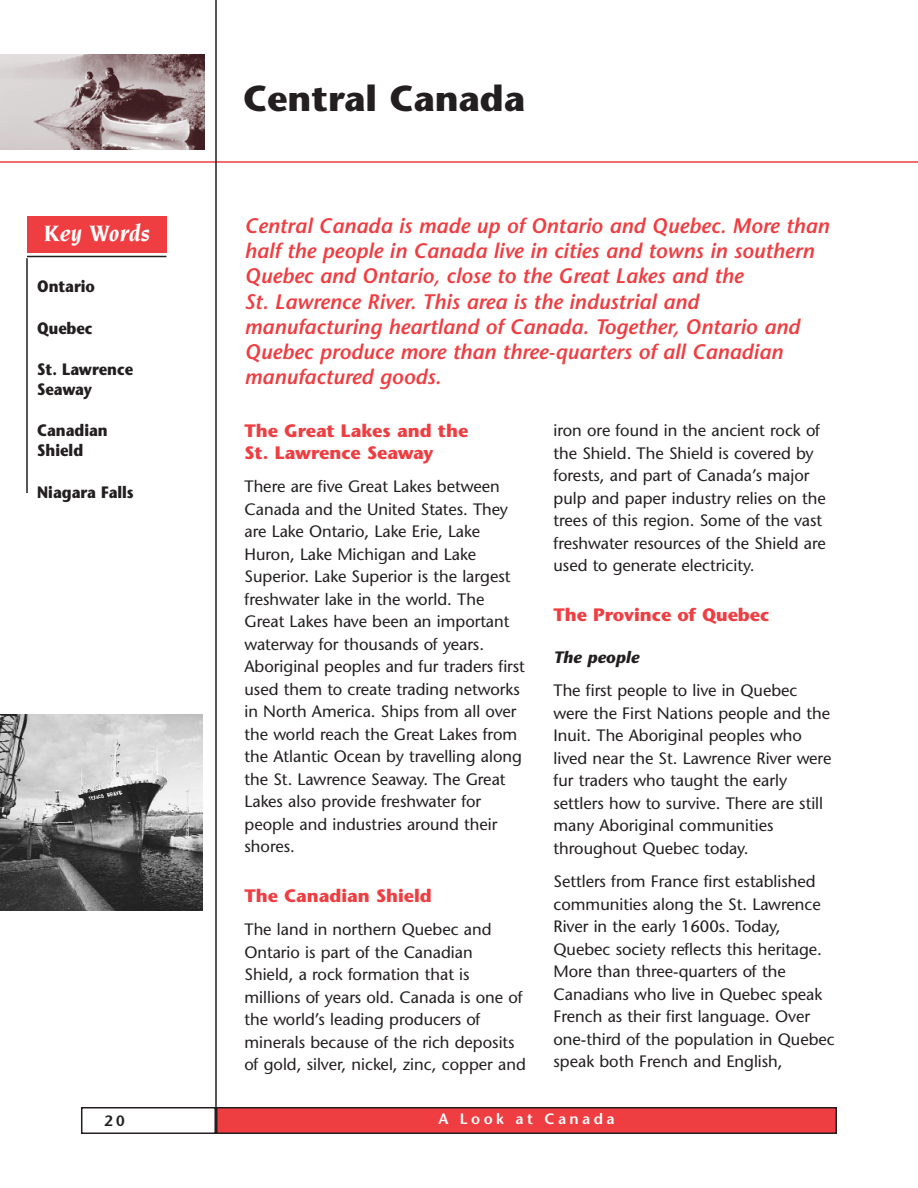
<style>
.page{position:relative;width:918px;height:1188px;background:#fff}
.page>*{position:absolute;margin:0;border:0;box-sizing:border-box;transform-origin:0 0}
.t1{font:700 36px "Stone Sans";color:#231f20}
.t2{font:italic 700 24px "Novarese";color:#fff}
.t3{font:italic 600 21px/25.2px "Stone Sans";color:#ef3e42}
.t4{font:700 18px/21.6px "Stone Sans";color:#ef3e42}
.t5{font:16.5px/22.5px "Stone Sans";color:#231f20}
.t6{font:700 16.5px/19.8px "Stone Sans";color:#231f20;scale:.9 1}
.t7{font:italic 700 16.5px "Stone Sans";color:#231f20}
.t8{font:600 15px "Stone Sans";letter-spacing:.23em;color:#fff}
.t9{font:600 15px "Stone Sans";color:#231f20}
</style>
<div class="page">
<hr style="left:0;top:161px;width:918px;height:2px;background:#ef3e42">
<hr style="left:215px;top:0;width:2px;height:1128px;background:#231f20">
<img style="left:0;top:54px;width:205px;height:96px">
<div style="left:27px;top:216px;width:140px;height:37px;background:#ef3e42"></div>
<hr style="left:27px;top:256px;width:139px;height:1px;background:#231f20">
<hr style="left:26px;top:258px;width:2px;height:235px;background:#231f20">
<img style="left:0;top:714px;width:202px;height:197px">
<div style="left:217px;top:1108px;width:619px;height:25px;background:#ef3e42"></div>
<div style="left:216px;top:1107px;width:621px;height:27px;border:2px solid #231f20"></div>
<div style="left:81px;top:1107px;width:135px;height:27px;border:2px solid #231f20"></div>
<h2 class="t2" style="left:44px;top:223px;width:108px">Key Words</h2>
<p class="t6" style="left:37px;top:278px;width:66px">Ontario</p>
<p class="t6" style="left:37px;top:320px;width:63px">Quebec</p>
<p class="t6" style="left:37px;top:361px;width:108px">St. Lawrence<br>Seaway</p>
<p class="t6" style="left:37px;top:422px;width:80px">Canadian<br>Shield</p>
<p class="t6" style="left:37px;top:484px;width:109px">Niagara Falls</p>
<h1 class="t1" style="left:243px;top:84px;width:284px">Central Canada</h1>
<p class="t3" style="left:244px;top:215px;width:586px">Central Canada is made up of Ontario and Quebec. More than half the people in Canada live in cities and towns in southern Quebec and Ontario, close to the Great Lakes and the<br>St. Lawrence River. This area is the industrial and manufacturing heartland of Canada. Together, Ontario and Quebec produce more than three-quarters of all Canadian manufactured goods.</p>
<p class="t4" style="left:244px;top:422px;width:226px">The Great Lakes and the<br>St. Lawrence Seaway</p>
<p class="t5" style="left:244px;top:477px;width:282px">There are five Great Lakes between Canada and the United States. They are Lake Ontario, Lake Erie, Lake Huron, Lake Michigan and Lake Superior. Lake Superior is the largest freshwater lake in the world. The Great Lakes have been an important waterway for thousands of years.<br>Aboriginal peoples and fur traders first used them to create trading networks in North America. Ships from all over the world reach the Great Lakes from the Atlantic Ocean by travelling along the St. Lawrence Seaway. The Great Lakes also provide freshwater for people and industries around their shores.</p>
<p class="t4" style="left:244px;top:887px;width:189px">The Canadian Shield</p>
<p class="t5" style="left:244px;top:920px;width:283px">The land in northern Quebec and Ontario is part of the Canadian Shield, a rock formation that is millions of years old. Canada is one of the world’s leading producers of minerals because of the rich deposits of gold, silver, nickel, zinc, copper and</p>
<p class="t5" style="left:554px;top:421px;width:274px">iron ore found in the ancient rock of the Shield. The Shield is covered by forests, and part of Canada’s major pulp and paper industry relies on the trees of this region. Some of the vast freshwater resources of the Shield are used to generate electricity.</p>
<p class="t4" style="left:554px;top:606px;width:217px">The Province of Quebec</p>
<p class="t7" style="left:554px;top:651px;width:87px">The people</p>
<p class="t5" style="left:554px;top:681px;width:279px">The first people to live in Quebec were the First Nations people and the Inuit. The Aboriginal peoples who lived near the St. Lawrence River were fur traders who taught the early settlers how to survive. There are still many Aboriginal communities throughout Quebec today.</p>
<p class="t5" style="left:554px;top:872px;width:283px">Settlers from France first established communities along the St. Lawrence River in the early 1600s. Today, Quebec society reflects this heritage.<br>More than three-quarters of the Canadians who live in Quebec speak French as their first language. Over one-third of the population in Quebec speak both French and English,</p>
<p class="t9" style="left:104px;top:1115px;width:22px">20</p>
<p class="t8" style="left:438px;top:1113px;width:178px">A Look at Canada</p>
</div>
